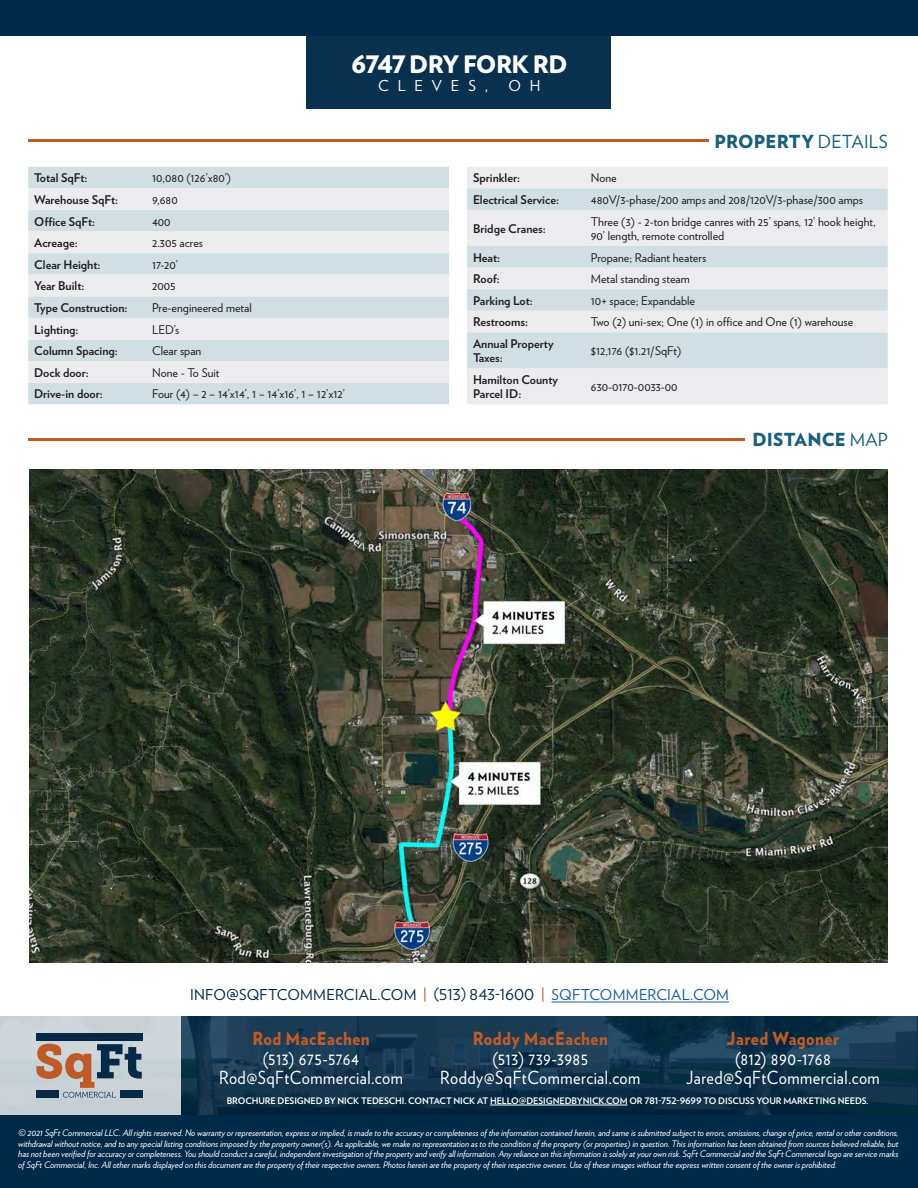
<style>
.page{position:relative;width:918px;height:1188px;background:#fff}
.page>*{position:absolute;margin:0;border:0;box-sizing:border-box;transform-origin:0 0}
.t1{font:900 24px "Verlag";letter-spacing:-.04em;color:#fff}
.t2{font:18px/19.5px "Verlag";letter-spacing:.03em;color:#fff;text-align:center;scale:.9 1}
.t3{font:900 18px "Verlag";letter-spacing:.03em;color:#c05b27;scale:.9 1}
.t4{font:900 18px "Verlag";letter-spacing:.01em;color:#17607d}
.t5{font:15px "Verlag";letter-spacing:.01em;color:#002a4a}
.t6{font:15px "Verlag";letter-spacing:.59em;color:#fff}
.SqFt_Table_Body_1{font:12px/14.4px "Verlag";color:#231f20}
.SqFt_Table_Body_1-2{font:700 12px/14.4px "Verlag";color:#231f20}
.t7{font:italic 9px/10.5px "Verlag";letter-spacing:-.01em;color:#fff;text-align:justify}
.t8{font:700 9px "Verlag";letter-spacing:-.01em;color:#fff}
.s1{font-weight:400}
.s2{color:#c05b27}
.s3{color:#175d9e}
</style>
<div class="page">
<hr style="left:552px;top:1002px;width:177px;height:1px;background:#175d9e">
<svg style="left:180px;top:1016px;width:737px;height:99px;background:#11354d"></svg>
<hr style="left:917px;top:1016px;width:1px;height:99px;background:#002a4a">
<div style="left:0;top:1016px;width:180px;height:99px;background:#c9d1d5"></div>
<div style="left:120px;top:1090px;width:23px;height:8px;background:#062948"></div>
<div style="left:36px;top:1034px;width:107px;height:7px;background:#062948"></div>
<svg style="left:36px;top:1044px;width:106px;height:54px"></svg>
<div style="left:0;top:1115px;width:918px;height:73px;background:#002a4a"></div>
<hr style="left:490px;top:1105px;width:138px;height:1px;background:#fff">
<img style="left:29px;top:470px;width:859px;height:493px">
<div style="left:307px;top:35px;width:304px;height:74px;background:#08304f"></div>
<div style="left:0;top:0;width:918px;height:35px;background:#002a4a"></div>
<hr style="left:28px;top:139px;width:681px;height:3px;background:#c05b27">
<hr style="left:28px;top:438px;width:717px;height:2px;background:#c05b27">
<div style="left:28px;top:167px;width:421px;height:237px;background:#d1dfe5"></div>
<svg style="left:28px;top:188px;width:421px;height:195px;background:#e0e6ea"></svg>
<div style="left:467px;top:167px;width:421px;height:237px;background:#ececee"></div>
<svg style="left:467px;top:188px;width:421px;height:180px;background:#dde4e9"></svg>
<p class="t1" style="left:351px;top:44px;width:218px">6747 DRY FORK RD</p>
<p class="t6" style="left:378px;top:74px;width:111px">CLEVES,</p>
<p class="t6" style="left:509px;top:74px;width:34px">O H</p>
<p class="t4" style="left:715px;top:126px;width:175px">PROPERTY <span class="s1">DETAILS</span></p>
<p class="SqFt_Table_Body_1-2" style="left:34px;top:170px;width:55px">Total SqFt:</p>
<p class="SqFt_Table_Body_1" style="left:152px;top:170px;width:80px">10,080 (126’x80’)</p>
<p class="SqFt_Table_Body_1-2" style="left:34px;top:192px;width:85px">Warehouse SqFt:</p>
<p class="SqFt_Table_Body_1" style="left:152px;top:192px;width:27px">9,680</p>
<p class="SqFt_Table_Body_1-2" style="left:34px;top:213px;width:62px">Office SqFt:</p>
<p class="SqFt_Table_Body_1" style="left:152px;top:213px;width:20px">400</p>
<p class="SqFt_Table_Body_1-2" style="left:34px;top:235px;width:45px">Acreage:</p>
<p class="SqFt_Table_Body_1" style="left:152px;top:235px;width:53px">2.305 acres</p>
<p class="SqFt_Table_Body_1-2" style="left:34px;top:257px;width:68px">Clear Height:</p>
<p class="SqFt_Table_Body_1" style="left:152px;top:257px;width:27px">17-20’</p>
<p class="SqFt_Table_Body_1-2" style="left:34px;top:278px;width:52px">Year Built:</p>
<p class="SqFt_Table_Body_1" style="left:152px;top:278px;width:25px">2005</p>
<p class="SqFt_Table_Body_1-2" style="left:34px;top:300px;width:95px">Type Construction:</p>
<p class="SqFt_Table_Body_1" style="left:152px;top:300px;width:101px">Pre-engineered metal</p>
<p class="SqFt_Table_Body_1-2" style="left:34px;top:321px;width:46px">Lighting:</p>
<p class="SqFt_Table_Body_1" style="left:152px;top:321px;width:29px">LED’s</p>
<p class="SqFt_Table_Body_1-2" style="left:34px;top:343px;width:85px">Column Spacing:</p>
<p class="SqFt_Table_Body_1" style="left:152px;top:343px;width:51px">Clear span</p>
<p class="SqFt_Table_Body_1-2" style="left:34px;top:365px;width:56px">Dock door:</p>
<p class="SqFt_Table_Body_1" style="left:152px;top:365px;width:69px">None - To Suit</p>
<p class="SqFt_Table_Body_1-2" style="left:34px;top:386px;width:70px">Drive-in door:</p>
<p class="SqFt_Table_Body_1" style="left:152px;top:386px;width:194px">Four (4) – 2 – 14’x14’, 1 – 14’x16’, 1 – 12’x12’</p>
<p class="SqFt_Table_Body_1-2" style="left:473px;top:170px;width:49px">Sprinkler:</p>
<p class="SqFt_Table_Body_1" style="left:591px;top:170px;width:27px">None</p>
<p class="SqFt_Table_Body_1-2" style="left:473px;top:192px;width:87px">Electrical Service:</p>
<p class="SqFt_Table_Body_1" style="left:591px;top:192px;width:274px">480V/3-phase/200 amps and 208/120V/3-phase/300 amps</p>
<p class="SqFt_Table_Body_1-2" style="left:473px;top:221px;width:74px">Bridge Cranes:</p>
<p class="SqFt_Table_Body_1" style="left:591px;top:213px;width:286px">Three (3) - 2-ton bridge canres with 25’ spans, 12’ hook height,<br>90’ length, remote controlled</p>
<p class="SqFt_Table_Body_1-2" style="left:473px;top:249px;width:29px">Heat:</p>
<p class="SqFt_Table_Body_1" style="left:591px;top:249px;width:117px">Propane; Radiant heaters</p>
<p class="SqFt_Table_Body_1-2" style="left:473px;top:271px;width:28px">Roof:</p>
<p class="SqFt_Table_Body_1" style="left:591px;top:271px;width:100px">Metal standing steam</p>
<p class="SqFt_Table_Body_1-2" style="left:473px;top:293px;width:61px">Parking Lot:</p>
<p class="SqFt_Table_Body_1" style="left:591px;top:293px;width:106px">10+ space; Expandable</p>
<p class="SqFt_Table_Body_1-2" style="left:473px;top:314px;width:57px">Restrooms:</p>
<p class="SqFt_Table_Body_1" style="left:591px;top:314px;width:264px">Two (2) uni-sex; One (1) in office and One (1) warehouse</p>
<p class="SqFt_Table_Body_1-2" style="left:473px;top:336px;width:82px">Annual Property<br>Taxes:</p>
<p class="SqFt_Table_Body_1" style="left:591px;top:343px;width:92px">$12,176 ($1.21/SqFt)</p>
<p class="SqFt_Table_Body_1-2" style="left:473px;top:372px;width:87px">Hamilton County<br>Parcel ID:</p>
<p class="SqFt_Table_Body_1" style="left:591px;top:379px;width:88px">630-0170-0033-00</p>
<p class="t4" style="left:752px;top:425px;width:137px">DISTANCE <span class="s1">MAP</span></p>
<h3 class="t5" style="left:190px;top:984px;width:541px">INFO@SQFTCOMMERCIAL.COM <span class="s2">|</span> (513) 843-1600 <span class="s2">|</span> <span class="s3">SQFTCOMMERCIAL.COM</span></h3>
<h2 class="t3" style="left:252px;top:1024px;width:132px">Rod MacEachen</h2>
<h2 class="t2" style="left:219px;top:1048px;width:206px">(513) 675-5764<br>Rod@SqFtCommercial.com</h2>
<h2 class="t3" style="left:473px;top:1024px;width:152px">Roddy MacEachen</h2>
<h2 class="t2" style="left:440px;top:1048px;width:224px">(513) 739-3985<br>Roddy@SqFtCommercial.com</h2>
<h2 class="t3" style="left:727px;top:1024px;width:126px">Jared Wagoner</h2>
<h2 class="t2" style="left:686px;top:1048px;width:217px">(812) 890-1768<br>Jared@SqFtCommercial.com</h2>
<p class="t8" style="left:227px;top:1094px;width:643px">BROCHURE DESIGNED BY NICK TEDESCHI. CONTACT NICK AT HELLO@DESIGNEDBYNICK.COM OR 781-752-9699 TO DISCUSS YOUR MARKETING NEEDS.</p>
<p class="t7" style="left:18px;top:1127px;width:882px">© 2021 SqFt Commercial LLC. All rights reserved. No warranty or representation, express or implied, is made to the accuracy or completeness of the information contained herein, and same is submitted subject to errors, omissions, change of price, rental or other conditions, withdrawal without notice, and to any special listing conditions imposed by the property owner(s). As applicable, we make no representation as to the condition of the property (or properties) in question. This information has been obtained from sources believed reliable, but has not been verified for accuracy or completeness. You should conduct a careful, independent investigation of the property and verify all information. Any reliance on this information is solely at your own risk. SqFt Commercial and the SqFt Commercial logo are service marks of SqFt Commercial, Inc. All other marks displayed on this document are the property of their respective owners. Photos herein are the property of their respective owners. Use of these images without the express written consent of the owner is prohibited.</p>
</div>
